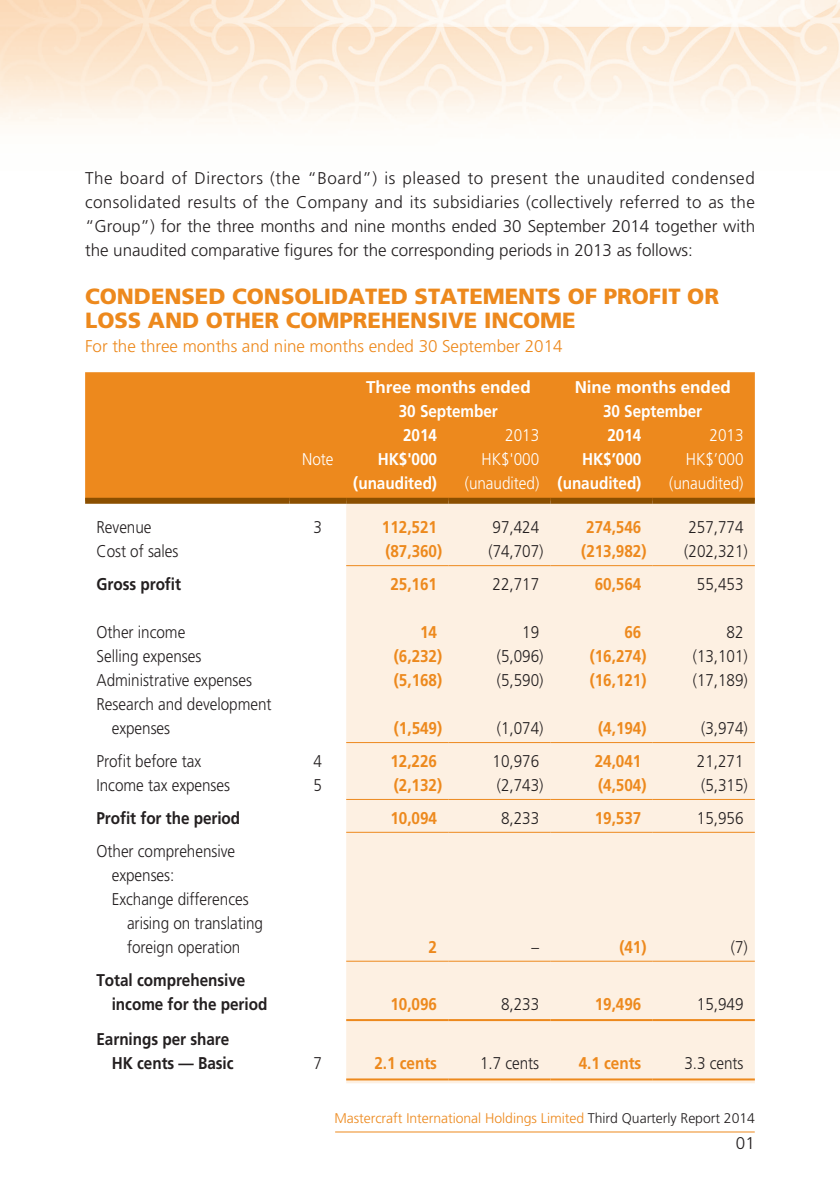
<style>
.page{position:relative;width:840px;height:1191px;background:#fff}
.page>*{position:absolute;margin:0;border:0;box-sizing:border-box;transform-origin:0 0}
.t1{font:900 22px/24px "Frutiger LT Std";color:#ed891d}
.t2{font:300 17px/24px "Frutiger LT Std";letter-spacing:-.005em;color:#231f20;scale:.9 1}
.t3{font:300 17px/24px "Frutiger LT Std";letter-spacing:-.005em;color:#231f20;text-align:justify}
.t4{font:700 17px "Frutiger LT Std";letter-spacing:-.005em;color:#ed891d;scale:.9 1}
.t5{font:700 17px/24px "Frutiger LT Std";letter-spacing:-.005em;color:#231f20;scale:.9 1}
.t6{font:300 17px "Frutiger LT Std";letter-spacing:-.005em;color:#fff;scale:.9 1}
.t7{font:700 17px/24px "Frutiger LT Std";letter-spacing:-.005em;color:#fff;text-align:center}
.t8{font:300 17px "Frutiger LT Std";letter-spacing:-.005em;color:#ed891d}
.t9{font:700 17px "Frutiger LT Std";letter-spacing:-.005em;color:#fff;scale:.9 1}
.t10{font:300 14px "Frutiger LT Std";letter-spacing:-.005em;color:#ed891d}
.s1{font-weight:700}
.s2{color:#231f20}
</style>
<div class="page">
<img style="left:0;top:0;width:839px;height:1133px">
<hr style="left:335px;top:1131px;width:419px;height:1px;background:#ed891d">
<div style="left:85px;top:372px;width:669px;height:126px;background:#ed891d"></div>
<div style="left:346px;top:504px;width:408px;height:579px;background:#fdf0e2"></div>
<div style="left:85px;top:498px;width:204px;height:6px;background:#8b4f00"></div>
<div style="left:289px;top:498px;width:57px;height:6px;background:#8b4f00"></div>
<div style="left:346px;top:498px;width:102px;height:6px;background:#8b4f00"></div>
<div style="left:448px;top:498px;width:102px;height:6px;background:#8b4f00"></div>
<div style="left:550px;top:498px;width:102px;height:6px;background:#8b4f00"></div>
<div style="left:652px;top:498px;width:102px;height:6px;background:#8b4f00"></div>
<hr style="left:346px;top:565px;width:102px;height:1px;background:#ed891d">
<hr style="left:448px;top:565px;width:102px;height:1px;background:#ed891d">
<hr style="left:550px;top:565px;width:102px;height:1px;background:#ed891d">
<hr style="left:652px;top:565px;width:102px;height:1px;background:#ed891d">
<hr style="left:346px;top:742px;width:102px;height:1px;background:#ed891d">
<hr style="left:448px;top:742px;width:102px;height:1px;background:#ed891d">
<hr style="left:550px;top:742px;width:102px;height:1px;background:#ed891d">
<hr style="left:652px;top:742px;width:102px;height:1px;background:#ed891d">
<hr style="left:346px;top:799px;width:102px;height:1px;background:#ed891d">
<hr style="left:448px;top:799px;width:102px;height:1px;background:#ed891d">
<hr style="left:550px;top:799px;width:102px;height:1px;background:#ed891d">
<hr style="left:652px;top:799px;width:102px;height:1px;background:#ed891d">
<hr style="left:346px;top:831px;width:102px;height:1px;background:#ed891d">
<hr style="left:448px;top:831px;width:102px;height:1px;background:#ed891d">
<hr style="left:550px;top:831px;width:102px;height:1px;background:#ed891d">
<hr style="left:652px;top:831px;width:102px;height:1px;background:#ed891d">
<hr style="left:346px;top:960px;width:102px;height:1px;background:#ed891d">
<hr style="left:448px;top:960px;width:102px;height:1px;background:#ed891d">
<hr style="left:550px;top:960px;width:102px;height:1px;background:#ed891d">
<hr style="left:652px;top:960px;width:102px;height:1px;background:#ed891d">
<hr style="left:346px;top:1019px;width:102px;height:2px;background:#ed891d">
<hr style="left:448px;top:1019px;width:102px;height:2px;background:#ed891d">
<hr style="left:550px;top:1019px;width:102px;height:2px;background:#ed891d">
<hr style="left:652px;top:1019px;width:102px;height:2px;background:#ed891d">
<hr style="left:346px;top:1078px;width:102px;height:2px;background:#ed891d">
<hr style="left:448px;top:1078px;width:102px;height:2px;background:#ed891d">
<hr style="left:550px;top:1078px;width:102px;height:2px;background:#ed891d">
<hr style="left:652px;top:1078px;width:102px;height:2px;background:#ed891d">
<p class="t3" style="left:85px;top:167px;width:671px">The board of Directors (the “Board”) is pleased to present the unaudited condensed consolidated results of the Company and its subsidiaries (collectively referred to as the “Group”) for the three months and nine months ended 30 September 2014 together with the unaudited comparative figures for the corresponding periods in 2013 as follows:</p>
<p class="t1" style="left:85px;top:284px;width:635px">CONDENSED CONSOLIDATED STATEMENTS OF PROFIT OR<br>LOSS AND OTHER COMPREHENSIVE INCOME</p>
<p class="t8" style="left:85px;top:337px;width:478px">For the three months and nine months ended 30 September 2014</p>
<p class="t7" style="left:366px;top:375px;width:166px">Three months ended<br>30 September</p>
<p class="t7" style="left:574px;top:375px;width:157px">Nine months ended<br>30 September</p>
<p class="t9" style="left:403px;top:425px;width:39px">2014</p>
<p class="t6" style="left:505px;top:426px;width:39px">2013</p>
<p class="t9" style="left:607px;top:425px;width:39px">2014</p>
<p class="t6" style="left:709px;top:426px;width:39px">2013</p>
<p class="t6" style="left:302px;top:450px;width:36px">Note</p>
<p class="t9" style="left:377px;top:449px;width:67px">HK$'000</p>
<p class="t6" style="left:481px;top:450px;width:65px">HK$'000</p>
<p class="t9" style="left:581px;top:449px;width:67px">HK$’000</p>
<p class="t6" style="left:685px;top:450px;width:65px">HK$’000</p>
<p class="t9" style="left:353px;top:473px;width:94px">(unaudited)</p>
<p class="t6" style="left:464px;top:474px;width:198px">(unaudited) <span class="s1">(unaudited)</span></p>
<p class="t6" style="left:668px;top:474px;width:84px">(unaudited)</p>
<p class="t2" style="left:96px;top:515px;width:63px">Revenue</p>
<p class="t2" style="left:313px;top:515px;width:11px">3</p>
<p class="t4" style="left:382px;top:517px;width:63px">112,521</p>
<p class="t2" style="left:492px;top:515px;width:53px">97,424</p>
<p class="t4" style="left:586px;top:517px;width:63px">274,546</p>
<p class="t2" style="left:688px;top:515px;width:63px">257,774</p>
<p class="t2" style="left:96px;top:539px;width:93px">Cost of sales</p>
<p class="t4" style="left:385px;top:541px;width:64px">(87,360)</p>
<p class="t2" style="left:488px;top:539px;width:63px">(74,707)</p>
<p class="t4" style="left:581px;top:541px;width:74px">(213,982)</p>
<p class="t2" style="left:684px;top:539px;width:72px">(202,321)</p>
<p class="t5" style="left:96px;top:572px;width:95px">Gross profit</p>
<p class="t4" style="left:390px;top:574px;width:53px">25,161</p>
<p class="t2" style="left:492px;top:572px;width:53px">22,717</p>
<p class="t4" style="left:594px;top:574px;width:53px">60,564</p>
<p class="t2" style="left:696px;top:572px;width:53px">55,453</p>
<p class="t2" style="left:96px;top:620px;width:100px">Other income</p>
<p class="t4" style="left:420px;top:622px;width:20px">14</p>
<p class="t2" style="left:522px;top:620px;width:20px">19</p>
<p class="t4" style="left:624px;top:622px;width:20px">66</p>
<p class="t2" style="left:726px;top:620px;width:20px">82</p>
<p class="t2" style="left:96px;top:644px;width:118px">Selling expenses</p>
<p class="t4" style="left:393px;top:646px;width:55px">(6,232)</p>
<p class="t2" style="left:496px;top:644px;width:53px">(5,096)</p>
<p class="t4" style="left:589px;top:646px;width:64px">(16,274)</p>
<p class="t2" style="left:692px;top:644px;width:63px">(13,101)</p>
<p class="t2" style="left:96px;top:668px;width:174px">Administrative expenses</p>
<p class="t4" style="left:393px;top:670px;width:55px">(5,168)</p>
<p class="t2" style="left:496px;top:668px;width:53px">(5,590)</p>
<p class="t4" style="left:589px;top:670px;width:64px">(16,121)</p>
<p class="t2" style="left:692px;top:668px;width:63px">(17,189)</p>
<p class="t2" style="left:112px;top:692px;width:179px;text-indent:-15px">Research and development expenses</p>
<p class="t4" style="left:393px;top:718px;width:55px">(1,549)</p>
<p class="t2" style="left:496px;top:716px;width:53px">(1,074)</p>
<p class="t4" style="left:598px;top:718px;width:55px">(4,194)</p>
<p class="t2" style="left:700px;top:716px;width:53px">(3,974)</p>
<p class="t2" style="left:96px;top:749px;width:118px">Profit before tax</p>
<p class="t2" style="left:313px;top:749px;width:11px">4</p>
<p class="t4" style="left:390px;top:751px;width:53px">12,226</p>
<p class="t2" style="left:492px;top:749px;width:53px">10,976</p>
<p class="t4" style="left:594px;top:751px;width:53px">24,041</p>
<p class="t2" style="left:696px;top:749px;width:53px">21,271</p>
<p class="t2" style="left:96px;top:773px;width:150px">Income tax expenses</p>
<p class="t2" style="left:313px;top:773px;width:11px">5</p>
<p class="t4" style="left:393px;top:775px;width:55px">(2,132)</p>
<p class="t2" style="left:496px;top:773px;width:53px">(2,743)</p>
<p class="t4" style="left:598px;top:775px;width:55px">(4,504)</p>
<p class="t2" style="left:700px;top:773px;width:53px">(5,315)</p>
<p class="t5" style="left:96px;top:806px;width:161px">Profit for the period</p>
<p class="t4" style="left:390px;top:808px;width:53px">10,094</p>
<p class="t2" style="left:500px;top:806px;width:44px">8,233</p>
<p class="t4" style="left:594px;top:808px;width:53px">19,537</p>
<p class="t2" style="left:696px;top:806px;width:53px">15,956</p>
<p class="t2" style="left:96px;top:839px;width:155px">Other comprehensive</p>
<p class="t2" style="left:112px;top:863px;width:71px">expenses:</p>
<p class="t2" style="left:112px;top:887px;width:154px">Exchange differences</p>
<p class="t2" style="left:127px;top:911px;width:153px">arising on translating</p>
<p class="t2" style="left:127px;top:935px;width:127px">foreign operation</p>
<p class="t4" style="left:428px;top:937px;width:11px">2</p>
<p class="t2" style="left:531px;top:935px;width:10px">–</p>
<p class="t4" style="left:619px;top:937px;width:32px">(41)</p>
<p class="t2" style="left:730px;top:935px;width:20px">(7)</p>
<p class="t5" style="left:112px;top:967px;width:174px;text-indent:-15px">Total comprehensive income for the period</p>
<p class="t4" style="left:390px;top:993px;width:53px">10,096</p>
<p class="t2" style="left:500px;top:992px;width:44px">8,233</p>
<p class="t4" style="left:594px;top:993px;width:53px">19,496</p>
<p class="t2" style="left:696px;top:992px;width:53px">15,949</p>
<p class="t5" style="left:96px;top:1027px;width:154px;text-align:right">Earnings per share<br>HK cents — Basic</p>
<p class="t2" style="left:313px;top:1051px;width:11px">7</p>
<p class="t4" style="left:374px;top:1053px;width:71px">2.1 cents</p>
<p class="t2" style="left:479px;top:1051px;width:67px">1.7 cents</p>
<p class="t4" style="left:578px;top:1053px;width:71px">4.1 cents</p>
<p class="t2" style="left:684px;top:1051px;width:67px">3.3 cents</p>
<p class="t10" style="left:334px;top:1110px;width:422px">Mastercraft International Holdings Limited <span class="s2">Third Quarterly Report 2014</span></p>
<p class="t3" style="left:735px;top:1131px;width:20px">01</p>
</div>
